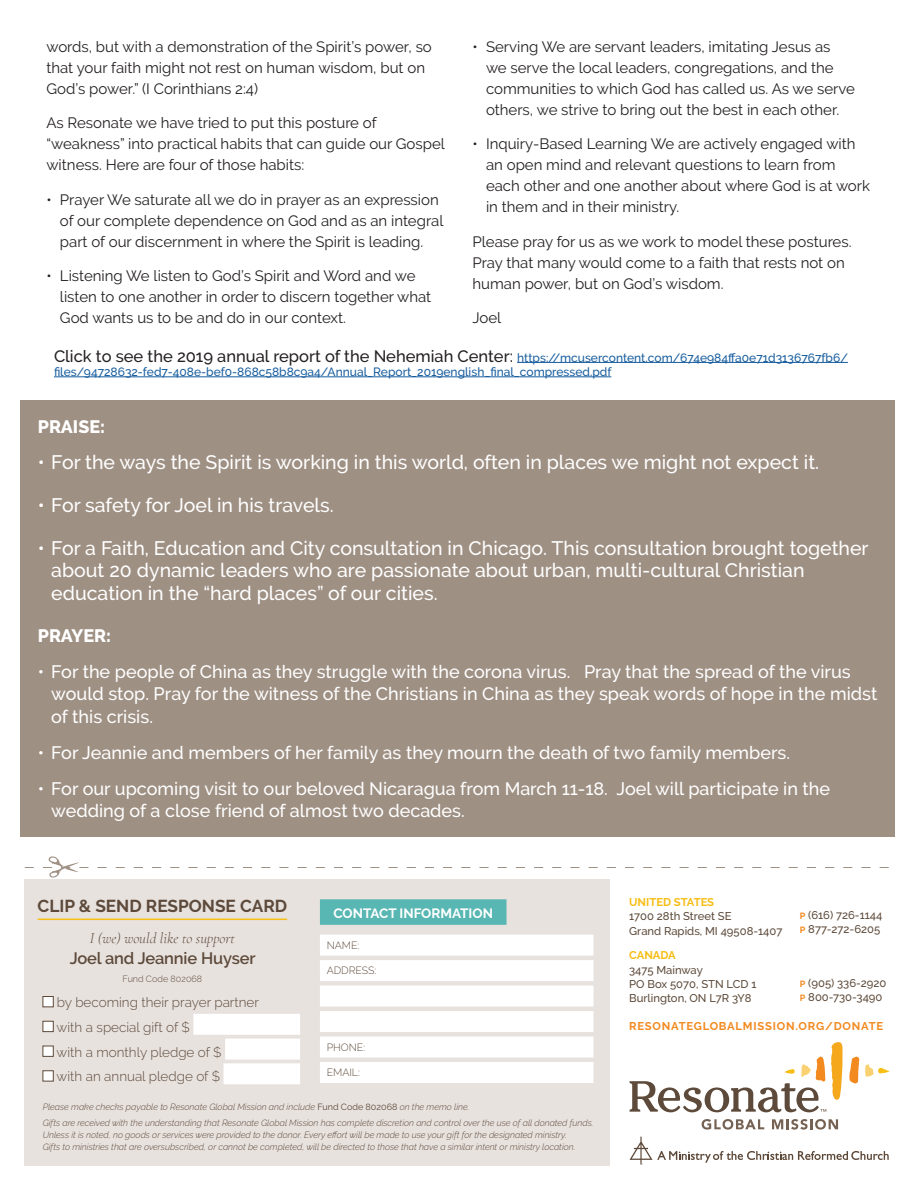
<style>
.page{position:relative;width:918px;height:1188px;background:#fff}
.page>*{position:absolute;margin:0;border:0;box-sizing:border-box;transform-origin:0 0}
.t1{font:500 19.5px/22.5px "Raleway";color:#fff}
.t2{font:500 18px/22.5px "Raleway";color:#fff}
.Paragraph_Style_1{font:800 18px "Raleway";color:#fff}
.All_Caps_Underlined{font:700 17.25px "Raleway";color:#5d4a3a}
.Response_Card_Name_s{font:600 16.5px "Raleway";letter-spacing:-.01em;color:#5d4a3a}
.Paragraph_Style_1-2{font:15px/21px "Raleway";color:#231f20}
.Response_Card_I_woul{font:italic 300 15px "Cormorant Garamond";color:#5d4a3a}
.Response_Card_Body_T{font:300 13.5px "Raleway";color:#5d4a3a}
.Teal_Box_Subhead{font:700 13.5px "Raleway";color:#fff}
.t3{font:500 12px/14.4px "Raleway";color:#175d9e}
.Contact_Info{font:500 11.25px/14.2px "Raleway";color:#5d4a3a}
.Resonate_URL{font:700 11.25px "Raleway";letter-spacing:.07em;color:#f28a20}
.Country{font:700 11.25px "Raleway";color:#f7be16}
.Response_Form_Contac{font:300 10.5px "Raleway";color:#5d4a3a}
.Response_Card_Body_T-2{font:italic 300 9px/12px "Raleway";color:#5d4a3a}
.Response_Card_Codes{font:300 9px "Raleway";color:#5d4a3a}
.s1{font-size:16.5px;color:#231f20}
.s2{font-weight:400;font-style:normal}
.s3{font-weight:700;font-size:9px;color:#f28a20}
</style>
<div class="page">
<div style="left:21px;top:401px;width:874px;height:436px;background:#9f9084"></div>
<div style="left:25px;top:879px;width:585px;height:287px;background:#e8e2df"></div>
<svg style="left:25px;top:856px;width:864px;height:22px"></svg>
<div style="left:320px;top:935px;width:274px;height:21px;background:#fff"></div>
<div style="left:320px;top:960px;width:274px;height:21px;background:#fff"></div>
<div style="left:320px;top:986px;width:274px;height:21px;background:#fff"></div>
<div style="left:320px;top:1011px;width:274px;height:21px;background:#fff"></div>
<div style="left:320px;top:1037px;width:274px;height:21px;background:#fff"></div>
<div style="left:320px;top:1062px;width:274px;height:21px;background:#fff"></div>
<div style="left:320px;top:899px;width:187px;height:26px;background:#58b7b3"></div>
<svg style="left:849px;top:1057px;width:10px;height:27px"></svg>
<svg style="left:865px;top:1064px;width:24px;height:13px"></svg>
<svg style="left:702px;top:1119px;width:62px;height:11px"></svg>
<svg style="left:772px;top:1119px;width:66px;height:11px"></svg>
<svg style="left:630px;top:1042px;width:213px;height:70px"></svg>
<hr style="left:38px;top:919px;width:249px;height:1px;background:#f7be16">
<div style="left:43px;top:996px;width:10px;height:11px;background:#fff;border:1px solid #5d4a3a"></div>
<div style="left:43px;top:1021px;width:10px;height:11px;background:#fff;border:1px solid #5d4a3a"></div>
<div style="left:193px;top:1014px;width:107px;height:21px;background:#fff"></div>
<div style="left:43px;top:1046px;width:10px;height:11px;background:#fff;border:1px solid #5d4a3a"></div>
<div style="left:225px;top:1039px;width:75px;height:21px;background:#fff"></div>
<div style="left:43px;top:1071px;width:10px;height:10px;background:#fff"></div>
<div style="left:224px;top:1063px;width:76px;height:21px;background:#fff"></div>
<svg style="left:630px;top:1137px;width:259px;height:28px"></svg>
<hr style="left:517px;top:362px;width:331px;height:1px;background:#175d9e">
<hr style="left:54px;top:377px;width:557px;height:1px;background:#175d9e">
<p class="Paragraph_Style_1-2" style="left:46px;top:36px;width:387px">words, but with a demonstration of the Spirit’s power, so that your faith might not rest on human wisdom, but on<br>God’s power.” (I Corinthians 2:4)</p>
<p class="Paragraph_Style_1-2" style="left:46px;top:113px;width:400px">As Resonate we have tried to put this posture of “weakness” into practical habits that can guide our Gospel witness. Here are four of those habits:</p>
<p class="Paragraph_Style_1-2" style="left:60px;top:189px;width:385px;text-indent:-14px">• Prayer We saturate all we do in prayer as an expression of our complete dependence on God and as an integral part of our discernment in where the Spirit is leading.</p>
<p class="Paragraph_Style_1-2" style="left:60px;top:266px;width:373px;text-indent:-14px">• Listening We listen to God’s Spirit and Word and we listen to one another in order to discern together what<br>God wants us to be and do in our context.</p>
<p class="Paragraph_Style_1-2" style="left:486px;top:36px;width:371px;text-indent:-14px">• Serving We are servant leaders, imitating Jesus as we serve the local leaders, congregations, and the communities to which God has called us. As we serve others, we strive to bring out the best in each other.</p>
<p class="Paragraph_Style_1-2" style="left:486px;top:134px;width:386px;text-indent:-14px">• Inquiry-Based Learning We are actively engaged with an open mind and relevant questions to learn from each other and one another about where God is at work in them and in their ministry.</p>
<p class="Paragraph_Style_1-2" style="left:472px;top:231px;width:381px">Please pray for us as we work to model these postures.<br>Pray that many would come to a faith that rests not on human power, but on God’s wisdom.</p>
<p class="Paragraph_Style_1-2" style="left:472px;top:308px;width:30px">Joel</p>
<p class="t3" style="left:54px;top:350px;width:795px"><span class="s1">Click to see the 2019 annual report of the Nehemiah Center:</span> https://mcusercontent.com/674e984ffa0e71d3136767fb6/ files/94728632-fed7-408e-bef0-868c58b8c9a4/Annual_Report_2019english_final_compressed.pdf</p>
<p class="Paragraph_Style_1" style="left:38px;top:417px;width:69px">PRAISE:</p>
<p class="t1" style="left:38px;top:451px;width:783px">• For the ways the Spirit is working in this world, often in places we might not expect it.</p>
<p class="t1" style="left:38px;top:494px;width:297px">• For safety for Joel in his travels.</p>
<p class="t1" style="left:51px;top:537px;width:819px;text-indent:-14px">• For a Faith, Education and City consultation in Chicago. This consultation brought together about 20 dynamic leaders who are passionate about urban, multi-cultural Christian education in the “hard places” of our cities.</p>
<p class="Paragraph_Style_1" style="left:38px;top:625px;width:75px">PRAYER:</p>
<p class="t2" style="left:51px;top:660px;width:828px;text-indent:-14px">• For the people of China as they struggle with the corona virus. Pray that the spread of the virus would stop. Pray for the witness of the Christians in China as they speak words of hope in the midst of this crisis.</p>
<p class="t2" style="left:38px;top:741px;width:754px">• For Jeannie and members of her family as they mourn the death of two family members.</p>
<p class="t2" style="left:51px;top:777px;width:780px;text-indent:-14px">• For our upcoming visit to our beloved Nicaragua from March 11-18. Joel will participate in the wedding of a close friend of almost two decades.</p>
<p class="All_Caps_Underlined" style="left:38px;top:896px;width:251px">CLIP &amp; SEND RESPONSE CARD</p>
<p class="Response_Card_I_woul" style="left:90px;top:930px;width:146px">I (we) would like to support</p>
<p class="Response_Card_Name_s" style="left:70px;top:949px;width:187px">Joel and Jeannie Huyser</p>
<p class="Response_Card_Codes" style="left:123px;top:974px;width:81px">Fund Code 802068</p>
<p class="Response_Card_Body_T" style="left:57px;top:994px;width:204px">by becoming their prayer partner</p>
<p class="Response_Card_Body_T" style="left:57px;top:1019px;width:135px">with a special gift of $</p>
<p class="Response_Card_Body_T" style="left:57px;top:1044px;width:167px">with a monthly pledge of $</p>
<p class="Response_Card_Body_T" style="left:57px;top:1069px;width:165px">with an annual pledge of $</p>
<p class="Response_Card_Body_T-2" style="left:43px;top:1100px;width:428px">Please make checks payable to Resonate Global Mission and include <span class="s2">Fund Code 802068</span> on the memo line.</p>
<p class="Response_Card_Body_T-2" style="left:43px;top:1117px;width:552px">Gifts are received with the understanding that Resonate Global Mission has complete discretion and control over the use of all donated funds.<br>Unless it is noted, no goods or services were provided to the donor. Every effort will be made to use your gift for the designated ministry.<br>Gifts to ministries that are oversubscribed, or cannot be completed, will be directed to those that have a similar intent or ministry location.</p>
<p class="Teal_Box_Subhead" style="left:333px;top:905px;width:161px">CONTACT INFORMATION</p>
<p class="Response_Form_Contac" style="left:327px;top:939px;width:34px">NAME:</p>
<p class="Response_Form_Contac" style="left:327px;top:964px;width:51px">ADDRESS:</p>
<p class="Response_Form_Contac" style="left:327px;top:1041px;width:40px">PHONE:</p>
<p class="Response_Form_Contac" style="left:327px;top:1066px;width:35px">EMAIL:</p>
<p class="Country" style="left:629px;top:896px;width:86px">UNITED STATES</p>
<p class="Contact_Info" style="left:629px;top:909px;width:155px">1700 28th Street SE<br>Grand Rapids, MI 49508-1407</p>
<p class="Country" style="left:629px;top:949px;width:48px">CANADA</p>
<p class="Contact_Info" style="left:629px;top:962px;width:129px">3475 Mainway<br>PO Box 5070, STN LCD 1<br>Burlington, ON L7R 3Y8</p>
<p class="Contact_Info" style="left:800px;top:908px;width:84px"><span class="s3">P</span> (616) 726-1144</p>
<p class="Contact_Info" style="left:800px;top:922px;width:82px"><span class="s3">P</span> 877-272-6205</p>
<p class="Contact_Info" style="left:800px;top:976px;width:88px"><span class="s3">P</span> (905) 336-2920</p>
<p class="Contact_Info" style="left:800px;top:990px;width:84px"><span class="s3">P</span> 800-730-3490</p>
<p class="Resonate_URL" style="left:629px;top:1020px;width:256px">RESONATEGLOBALMISSION.ORG/DONATE</p>
</div>
